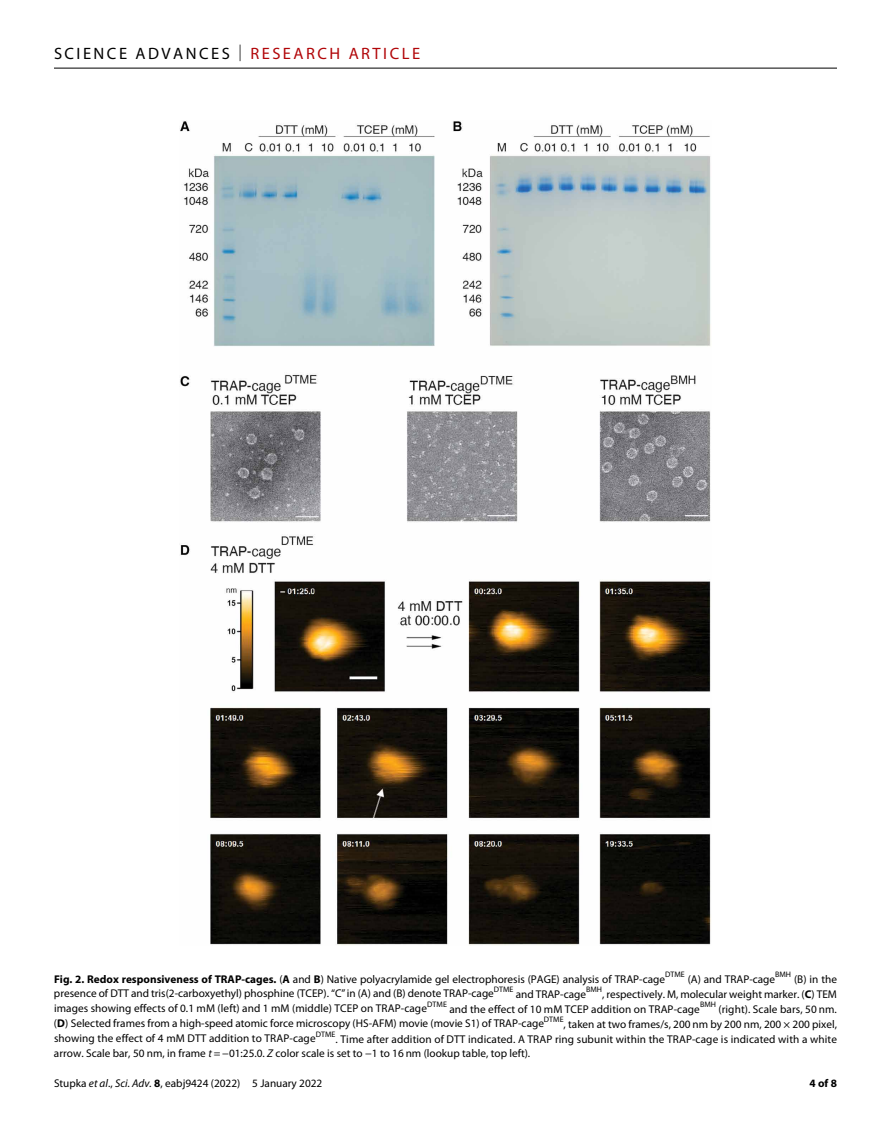
<style>
.page{position:relative;width:891px;height:1134px;background:#fff}
.page>*{position:absolute;margin:0;border:0;box-sizing:border-box;transform-origin:0 0}
.t1{font:16.5px "Myriad Pro";letter-spacing:.15em;color:#000}
.t2{font:11.25px/15px "Myriad Pro";color:#000;text-align:justify}
.t3{font:700 11.25px "Myriad Pro";color:#000}
.s1{font-weight:300}
.s2{color:#b10508}
.s3{font-weight:700}
.s4{font-style:italic}
</style>
<div class="page">
<hr style="left:54px;top:68px;width:783px;height:1px;background:#000">
<img style="left:180px;top:120px;width:531px;height:825px">
<h1 class="t1" style="left:54px;top:40px;width:368px">SCIENCE ADVANCES <span class="s1">|</span> <span class="s2">RESEARCH ARTICLE</span></h1>
<p class="t2" style="left:54px;top:971px;width:785px"><span class="s3">Fig. 2. Redox responsiveness of TRAP-cages.</span> (<span class="s3">A</span> and <span class="s3">B</span>) Native polyacrylamide gel electrophoresis (PAGE) analysis of TRAP-cage<sup>DTME</sup> (A) and TRAP-cage<sup>BMH</sup> (B) in the presence of DTT and tris(2-carboxyethyl) phosphine (TCEP). “C” in (A) and (B) denote TRAP-cage<sup>DTME</sup> and TRAP-cage<sup>BMH</sup>, respectively. M, molecular weight marker. (<span class="s3">C</span>) TEM images showing effects of 0.1 mM (left) and 1 mM (middle) TCEP on TRAP-cage<sup>DTME</sup> and the effect of 10 mM TCEP addition on TRAP-cage<sup>BMH</sup> (right). Scale bars, 50 nm. (<span class="s3">D</span>) Selected frames from a high-speed atomic force microscopy (HS-AFM) movie (movie S1) of TRAP-cage<sup>DTME</sup>, taken at two frames/s, 200 nm by 200 nm, 200 × 200 pixel, showing the effect of 4 mM DTT addition to TRAP-cage<sup>DTME</sup>. Time after addition of DTT indicated. A TRAP ring subunit within the TRAP-cage is indicated with a white arrow. Scale bar, 50 nm, in frame <span class="s4">t</span> = −01:25.0. <span class="s4">Z</span> color scale is set to −1 to 16 nm (lookup table, top left).</p>
<p class="t2" style="left:54px;top:1076px;width:270px">Stupka <span class="s4">et al</span>., <span class="s4">Sci. Adv.</span> <span class="s3">8</span>, eabj9424 (2022) 5 January 2022</p>
<p class="t3" style="left:810px;top:1074px;width:29px">4 of 8</p>
</div>
